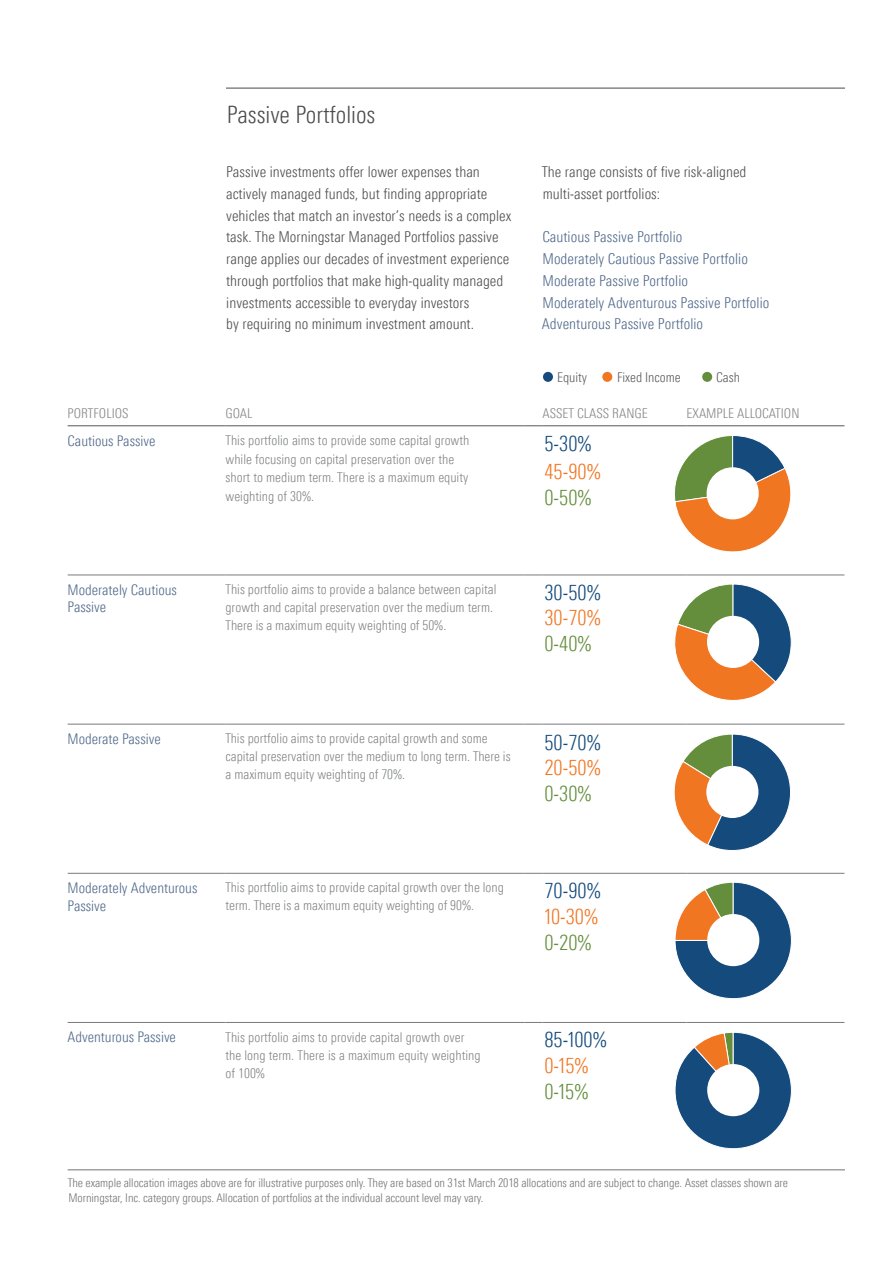
<style>
.page{position:relative;width:893px;height:1263px;background:#fff}
.page>*{position:absolute;margin:0;border:0;box-sizing:border-box;transform-origin:0 0}
.t1{font:300 condensed 24px "Univers Nextfor MORN";color:#4c494c}
.t2{font:300 condensed 21px "Univers Nextfor MORN";color:#144a7c}
.t3{font:300 condensed 21px "Univers Nextfor MORN";color:#f07622}
.t4{font:300 condensed 21px "Univers Nextfor MORN";color:#648d3c}
.t5{font:300 condensed 15px/21.8px "Univers Nextfor MORN";color:#4c494c}
.t6{font:300 condensed 15px/21.8px "Univers Nextfor MORN";color:#4c6587}
.t7{font:300 condensed 14.7px/17.5px "Univers Nextfor MORN";color:#4c6587}
.t8{font:300 condensed 13.5px/18px "Univers Nextfor MORN";color:#808285}
.t9{font:300 condensed 13.5px "Univers Nextfor MORN";color:#57585a}
.t10{font:300 condensed 12px/15px "Univers Nextfor MORN";letter-spacing:-.005em;color:#717074}
</style>
<div class="page">
<hr style="left:226px;top:88px;width:619px;height:1px;background:#4c494c">
<hr style="left:68px;top:1169px;width:777px;height:1px;background:#717074">
<hr style="left:68px;top:575px;width:157px;height:1px;background:#7b7a7c">
<hr style="left:225px;top:575px;width:300px;height:1px;background:#7b7a7c">
<svg style="left:525px;top:575px;width:17px;height:1px"></svg>
<hr style="left:542px;top:575px;width:144px;height:1px;background:#7b7a7c">
<hr style="left:686px;top:575px;width:158px;height:1px;background:#7b7a7c">
<hr style="left:68px;top:724px;width:157px;height:1px;background:#7b7a7c">
<hr style="left:225px;top:724px;width:300px;height:1px;background:#7b7a7c">
<svg style="left:525px;top:724px;width:17px;height:1px"></svg>
<hr style="left:542px;top:724px;width:144px;height:1px;background:#7b7a7c">
<hr style="left:686px;top:724px;width:158px;height:1px;background:#7b7a7c">
<hr style="left:68px;top:873px;width:157px;height:1px;background:#7b7a7c">
<hr style="left:225px;top:873px;width:300px;height:1px;background:#7b7a7c">
<svg style="left:525px;top:873px;width:17px;height:1px"></svg>
<hr style="left:542px;top:873px;width:144px;height:1px;background:#7b7a7c">
<hr style="left:686px;top:873px;width:158px;height:1px;background:#7b7a7c">
<hr style="left:68px;top:1022px;width:157px;height:1px;background:#7b7a7c">
<hr style="left:225px;top:1022px;width:300px;height:1px;background:#7b7a7c">
<svg style="left:525px;top:1022px;width:17px;height:1px"></svg>
<hr style="left:542px;top:1022px;width:144px;height:1px;background:#7b7a7c">
<hr style="left:686px;top:1022px;width:158px;height:1px;background:#7b7a7c">
<hr style="left:68px;top:425px;width:157px;height:1px;background:#545759">
<hr style="left:225px;top:425px;width:300px;height:1px;background:#545759">
<hr style="left:542px;top:425px;width:144px;height:1px;background:#545759">
<hr style="left:686px;top:425px;width:158px;height:1px;background:#545759">
<svg style="left:525px;top:425px;width:17px;height:1px"></svg>
<div style="left:543px;top:372px;width:10px;height:10px;background:#144a7c;border-radius:50%"></div>
<div style="left:602px;top:372px;width:10px;height:10px;background:#f07622;border-radius:50%"></div>
<div style="left:702px;top:372px;width:10px;height:10px;background:#648d3c;border-radius:50%"></div>
<svg style="left:674px;top:435px;width:117px;height:117px"></svg>
<div style="left:707px;top:467px;width:52px;height:52px;background:#fff;border-radius:50%"></div>
<svg style="left:674px;top:584px;width:118px;height:117px"></svg>
<div style="left:707px;top:616px;width:52px;height:52px;background:#fff;border-radius:50%"></div>
<svg style="left:674px;top:734px;width:117px;height:117px"></svg>
<div style="left:706px;top:766px;width:52px;height:52px;background:#fff;border-radius:50%"></div>
<svg style="left:675px;top:882px;width:117px;height:117px"></svg>
<div style="left:707px;top:914px;width:52px;height:52px;background:#fff;border-radius:50%"></div>
<svg style="left:675px;top:1032px;width:117px;height:117px"></svg>
<div style="left:707px;top:1064px;width:52px;height:52px;background:#fff;border-radius:50%"></div>
<h1 class="t1" style="left:227px;top:100px;width:150px">Passive Portfolios</h1>
<p class="t5" style="left:226px;top:161px;width:287px">Passive investments offer lower expenses than actively managed funds, but finding appropriate vehicles that match an investor’s needs is a complex task. The Morningstar Managed Portfolios passive range applies our decades of investment experience through portfolios that make high-quality managed investments accessible to everyday investors<br>by requiring no minimum investment amount.</p>
<p class="t5" style="left:542px;top:161px;width:206px">The range consists of five risk-aligned multi-asset portfolios:</p>
<p class="t6" style="left:542px;top:226px;width:229px">Cautious Passive Portfolio<br>Moderately Cautious Passive Portfolio Moderate Passive Portfolio<br>Moderately Adventurous Passive Portfolio Adventurous Passive Portfolio</p>
<p class="t9" style="left:557px;top:369px;width:32px">Equity</p>
<p class="t9" style="left:617px;top:369px;width:65px">Fixed Income</p>
<p class="t9" style="left:716px;top:369px;width:25px">Cash</p>
<p class="t8" style="left:68px;top:404px;width:62px">PORTFOLIOS</p>
<p class="t8" style="left:225px;top:404px;width:29px">GOAL</p>
<p class="t8" style="left:542px;top:404px;width:107px">ASSET CLASS RANGE</p>
<p class="t8" style="left:686px;top:404px;width:114px">EXAMPLE ALLOCATION</p>
<p class="t7" style="left:68px;top:432px;width:89px">Cautious Passive</p>
<p class="t8" style="left:225px;top:431px;width:245px;line-height:18.8px">This portfolio aims to provide some capital growth while focusing on capital preservation over the short to medium term. There is a maximum equity weighting of 30%.</p>
<h2 class="t2" style="left:544px;top:432px;width:49px">5-30%</h2>
<h2 class="t3" style="left:544px;top:459px;width:58px">45-90%</h2>
<h2 class="t4" style="left:544px;top:485px;width:49px">0-50%</h2>
<p class="t7" style="left:68px;top:581px;width:111px">Moderately Cautious<br>Passive</p>
<p class="t8" style="left:225px;top:580px;width:272px">This portfolio aims to provide a balance between capital growth and capital preservation over the medium term.<br>There is a maximum equity weighting of 50%.</p>
<p class="t7" style="left:68px;top:730px;width:95px">Moderate Passive</p>
<p class="t8" style="left:225px;top:729px;width:287px">This portfolio aims to provide capital growth and some capital preservation over the medium to long term. There is a maximum equity weighting of 70%.</p>
<p class="t7" style="left:68px;top:879px;width:131px">Moderately Adventurous<br>Passive</p>
<p class="t8" style="left:225px;top:878px;width:280px">This portfolio aims to provide capital growth over the long term. There is a maximum equity weighting of 90%.</p>
<h2 class="t2" style="left:544px;top:580px;width:58px">30-50%</h2>
<h2 class="t3" style="left:544px;top:606px;width:58px">30-70%</h2>
<h2 class="t4" style="left:544px;top:632px;width:49px">0-40%</h2>
<h2 class="t2" style="left:544px;top:730px;width:58px">50-70%</h2>
<h2 class="t3" style="left:544px;top:756px;width:58px">20-50%</h2>
<h2 class="t4" style="left:544px;top:782px;width:49px">0-30%</h2>
<h2 class="t2" style="left:544px;top:879px;width:58px">70-90%</h2>
<h2 class="t3" style="left:543px;top:904px;width:57px">10-30%</h2>
<h2 class="t4" style="left:544px;top:930px;width:49px">0-20%</h2>
<p class="t7" style="left:68px;top:1028px;width:110px">Adventurous Passive</p>
<p class="t8" style="left:225px;top:1028px;width:257px">This portfolio aims to provide capital growth over the long term. There is a maximum equity weighting of 100%</p>
<h2 class="t2" style="left:544px;top:1028px;width:64px">85-100%</h2>
<h2 class="t3" style="left:544px;top:1053px;width:46px">0-15%</h2>
<h2 class="t4" style="left:544px;top:1079px;width:45px">0-15%</h2>
<p class="t10" style="left:68px;top:1175px;width:722px">The example allocation images above are for illustrative purposes only. They are based on 31st March 2018 allocations and are subject to change. Asset classes shown are<br>Morningstar, Inc. category groups. Allocation of portfolios at the individual account level may vary.</p>
</div>
